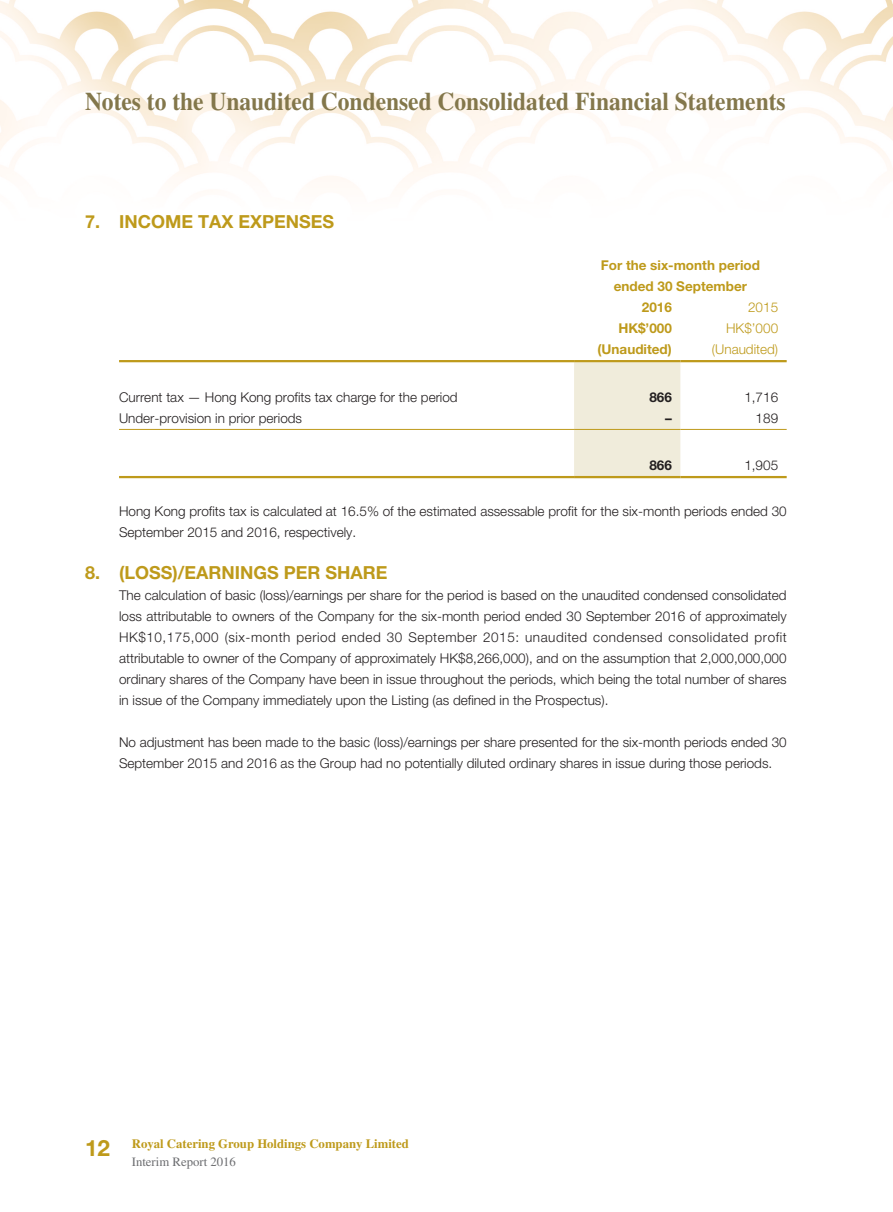
<style>
.page{position:relative;width:893px;height:1212px;background:#fff}
.page>*{position:absolute;margin:0;border:0;box-sizing:border-box;transform-origin:0 0}
.t1{font:700 25.5px "Times LT Std";color:#83774b;scale:.92 1}
.t2{font:700 22.5px "Helvetica Neue LT Std";color:#be9a1b}
._01_H1{font:700 18px "Helvetica Neue LT Std";color:#be9a1b}
._00_txt{font:300 13.5px/21px "Helvetica Neue LT Std";color:#231f20}
._50_Table_txt{font:300 13.5px "Helvetica Neue LT Std";color:#231f20}
._50_Table_txt-2{font:700 13.5px "Helvetica Neue LT Std";color:#be9a1b}
._50_Table_txt-3{font:300 13.5px "Helvetica Neue LT Std";color:#be9a1b}
._50_Table_txt-4{font:700 13.5px "Helvetica Neue LT Std";color:#231f20}
.t3{font:700 12.75px "Times LT Std";color:#be9a1b}
.t4{font:12.75px "Times LT Std";color:#6c6d70}
</style>
<div class="page">
<img style="left:0;top:0;width:893px;height:479px">
<div style="left:574px;top:362px;width:106px;height:114px;background:#f0ecdb"></div>
<hr style="left:119px;top:360px;width:455px;height:2px;background:#be9a1b">
<hr style="left:574px;top:360px;width:106px;height:2px;background:#be9a1b">
<hr style="left:680px;top:360px;width:107px;height:2px;background:#be9a1b">
<hr style="left:119px;top:429px;width:455px;height:1px;background:#be9a1b">
<hr style="left:574px;top:429px;width:106px;height:1px;background:#be9a1b">
<hr style="left:680px;top:429px;width:107px;height:1px;background:#be9a1b">
<hr style="left:119px;top:476px;width:455px;height:2px;background:#be9a1b">
<hr style="left:574px;top:476px;width:106px;height:2px;background:#be9a1b">
<hr style="left:680px;top:476px;width:107px;height:2px;background:#be9a1b">
<h1 class="t1" style="left:85px;top:87px;width:763px">Notes to the Unaudited Condensed Consolidated Financial Statements</h1>
<p class="_01_H1" style="left:85px;top:210px;width:251px">7. INCOME TAX EXPENSES</p>
<p class="_50_Table_txt-2" style="left:601px;top:256px;width:161px">For the six-month period</p>
<p class="_50_Table_txt-2" style="left:614px;top:277px;width:135px">ended 30 September</p>
<p class="_50_Table_txt-2" style="left:642px;top:298px;width:32px">2016</p>
<p class="_50_Table_txt-3" style="left:748px;top:298px;width:32px">2015</p>
<p class="_50_Table_txt-2" style="left:618px;top:319px;width:55px">HK$’000</p>
<p class="_50_Table_txt-3" style="left:726px;top:319px;width:54px">HK$’000</p>
<p class="_50_Table_txt-2" style="left:598px;top:340px;width:76px">(Unaudited)</p>
<p class="_50_Table_txt-3" style="left:712px;top:340px;width:68px">(Unaudited)</p>
<p class="_50_Table_txt" style="left:119px;top:389px;width:340px">Current tax — Hong Kong profits tax charge for the period</p>
<p class="_50_Table_txt-4" style="left:649px;top:389px;width:24px">866</p>
<p class="_50_Table_txt" style="left:744px;top:389px;width:35px">1,716</p>
<p class="_50_Table_txt" style="left:119px;top:410px;width:185px">Under-provision in prior periods</p>
<p class="_50_Table_txt-4" style="left:665px;top:410px;width:8px">–</p>
<p class="_50_Table_txt" style="left:756px;top:410px;width:24px">189</p>
<p class="_50_Table_txt-4" style="left:649px;top:456px;width:24px">866</p>
<p class="_50_Table_txt" style="left:744px;top:456px;width:35px">1,905</p>
<p class="_00_txt" style="left:119px;top:500px;width:669px">Hong Kong profits tax is calculated at 16.5% of the estimated assessable profit for the six-month periods ended 30<br>September 2015 and 2016, respectively.</p>
<p class="_01_H1" style="left:85px;top:561px;width:304px">8. (LOSS)/EARNINGS PER SHARE</p>
<p class="_00_txt" style="left:119px;top:584px;width:669px;text-align:justify">The calculation of basic (loss)/earnings per share for the period is based on the unaudited condensed consolidated loss attributable to owners of the Company for the six-month period ended 30 September 2016 of approximately HK$10,175,000 (six-month period ended 30 September 2015: unaudited condensed consolidated profit attributable to owner of the Company of approximately HK$8,266,000), and on the assumption that 2,000,000,000 ordinary shares of the Company have been in issue throughout the periods, which being the total number of shares in issue of the Company immediately upon the Listing (as defined in the Prospectus).</p>
<p class="_00_txt" style="left:119px;top:731px;width:669px">No adjustment has been made to the basic (loss)/earnings per share presented for the six-month periods ended 30<br>September 2015 and 2016 as the Group had no potentially diluted ordinary shares in issue during those periods.</p>
<h2 class="t2" style="left:85px;top:1134px;width:27px">12</h2>
<p class="t3" style="left:132px;top:1136px;width:279px">Royal Catering Group Holdings Company Limited</p>
<p class="t4" style="left:132px;top:1155px;width:106px">Interim Report 2016</p>
</div>
